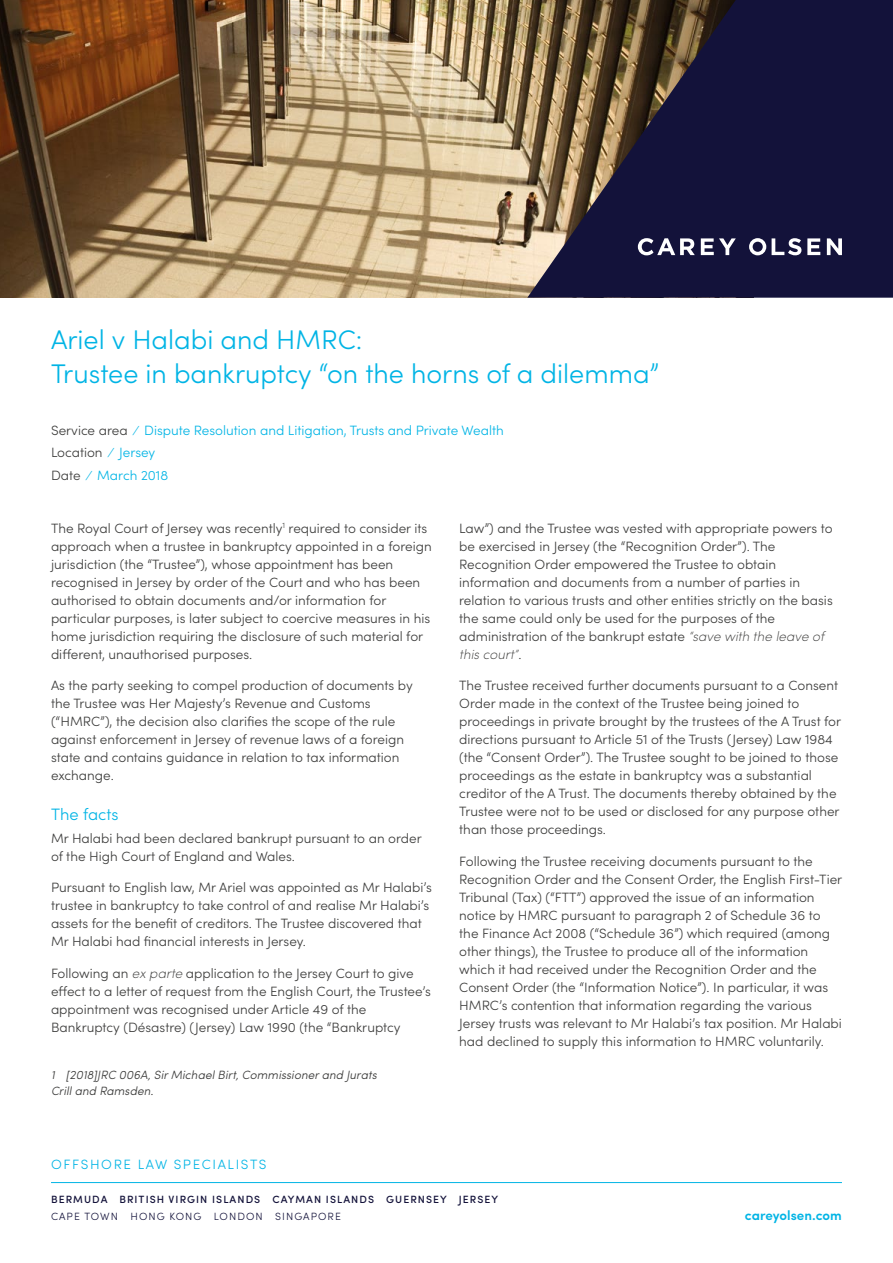
<style>
.page{position:relative;width:893px;height:1263px;background:#fff}
.page>*{position:absolute;margin:0;border:0;box-sizing:border-box;transform-origin:0 0}
.t1{font:300 27px/34.2px "Sofia Pro";color:#00b4e5}
.t2{font:300 16.5px "Sofia Pro";color:#00b4e5}
.t3{font:300 13.5px/18px "Sofia Pro";color:#3c3c3b}
.t4{font:300 13.5px/22.5px "Sofia Pro";color:#00b4e5}
.t5{font:300 13.5px "Sofia Pro";letter-spacing:.12em;color:#00b4e5}
.t6{font:600 13.5px "Sofia Pro";color:#00b4e5}
.t7{font:italic 300 12px/16.2px "Sofia Pro";color:#3c3c3b}
.t8{font:500 10.5px "Sofia Pro";letter-spacing:.1em;color:#13123a}
.t9{font:300 10.5px "Sofia Pro";letter-spacing:.1em;color:#13123a}
.s1{color:#3c3c3b}
.s2{font-weight:200;font-style:italic}
</style>
<div class="page">
<hr style="left:51px;top:1182px;width:791px;height:1px;background:#00b4e5">
<img style="left:0;top:0;width:527px;height:298px">
<svg style="left:527px;top:0;width:366px;height:298px;fill:#13123a"></svg>
<svg style="left:701px;top:238px;width:35px;height:17px"></svg>
<svg style="left:772px;top:238px;width:29px;height:17px"></svg>
<svg style="left:807px;top:238px;width:13px;height:17px"></svg>
<svg style="left:827px;top:238px;width:15px;height:17px"></svg>
<svg style="left:749px;top:238px;width:17px;height:17px"></svg>
<svg style="left:638px;top:238px;width:57px;height:17px"></svg>
<h1 class="t1" style="left:51px;top:320px;width:610px">Ariel v Halabi and HMRC:<br>Trustee in bankruptcy “on the horns of a dilemma”</h1>
<p class="t4" style="left:51px;top:418px;width:454px"><span class="s1">Service area</span> ⁄ Dispute Resolution and Litigation, Trusts and Private Wealth<br><span class="s1">Location</span> ⁄ Jersey<br><span class="s1">Date</span> ⁄ March 2018</p>
<p class="t3" style="left:51px;top:518px;width:382px">The Royal Court of Jersey was recently<sup>1</sup> required to consider its approach when a trustee in bankruptcy appointed in a foreign jurisdiction (the “Trustee”), whose appointment has been recognised in Jersey by order of the Court and who has been authorised to obtain documents and/or information for particular purposes, is later subject to coercive measures in his home jurisdiction requiring the disclosure of such material for different, unauthorised purposes.</p>
<p class="t3" style="left:51px;top:676px;width:363px">As the party seeking to compel production of documents by the Trustee was Her Majesty’s Revenue and Customs (“HMRC”), the decision also clarifies the scope of the rule against enforcement in Jersey of revenue laws of a foreign state and contains guidance in relation to tax information exchange.</p>
<p class="t2" style="left:51px;top:802px;width:69px">The facts</p>
<p class="t3" style="left:51px;top:828px;width:372px">Mr Halabi had been declared bankrupt pursuant to an order of the High Court of England and Wales.</p>
<p class="t3" style="left:51px;top:877px;width:382px">Pursuant to English law, Mr Ariel was appointed as Mr Halabi’s trustee in bankruptcy to take control of and realise Mr Halabi’s assets for the benefit of creditors. The Trustee discovered that Mr Halabi had financial interests in Jersey.</p>
<p class="t3" style="left:51px;top:963px;width:381px">Following an <span class="s2">ex parte</span> application to the Jersey Court to give effect to a letter of request from the English Court, the Trustee’s appointment was recognised under Article 49 of the Bankruptcy (Désastre) (Jersey) Law 1990 (the “Bankruptcy</p>
<p class="t7" style="left:51px;top:1066px;width:327px">1 [2018]JRC 006A, Sir Michael Birt, Commissioner and Jurats<br>Crill and Ramsden.</p>
<p class="t3" style="left:459px;top:518px;width:375px">Law”) and the Trustee was vested with appropriate powers to be exercised in Jersey (the “Recognition Order”). The Recognition Order empowered the Trustee to obtain information and documents from a number of parties in relation to various trusts and other entities strictly on the basis the same could only be used for the purposes of the administration of the bankrupt estate <span class="s2">“save with the leave of this court”</span>.</p>
<p class="t3" style="left:459px;top:676px;width:383px">The Trustee received further documents pursuant to a Consent Order made in the context of the Trustee being joined to proceedings in private brought by the trustees of the A Trust for directions pursuant to Article 51 of the Trusts (Jersey) Law 1984 (the “Consent Order”). The Trustee sought to be joined to those proceedings as the estate in bankruptcy was a substantial creditor of the A Trust. The documents thereby obtained by the Trustee were not to be used or disclosed for any purpose other than those proceedings.</p>
<p class="t3" style="left:459px;top:851px;width:385px">Following the Trustee receiving documents pursuant to the Recognition Order and the Consent Order, the English First-Tier Tribunal (Tax) (“FTT”) approved the issue of an information notice by HMRC pursuant to paragraph 2 of Schedule 36 to the Finance Act 2008 (“Schedule 36”) which required (among other things), the Trustee to produce all of the information which it had received under the Recognition Order and the Consent Order (the “Information Notice”). In particular, it was HMRC’s contention that information regarding the various Jersey trusts was relevant to Mr Halabi’s tax position. Mr Halabi had declined to supply this information to HMRC voluntarily.</p>
<p class="t5" style="left:51px;top:1155px;width:217px">OFFSHORE LAW SPECIALISTS</p>
<p class="t8" style="left:51px;top:1191px;width:449px">BERMUDA BRITISH VIRGIN ISLANDS CAYMAN ISLANDS GUERNSEY JERSEY</p>
<p class="t9" style="left:51px;top:1209px;width:291px">CAPE TOWN HONG KONG LONDON SINGAPORE</p>
<p class="t6" style="left:745px;top:1205px;width:99px">careyolsen.com</p>
</div>
